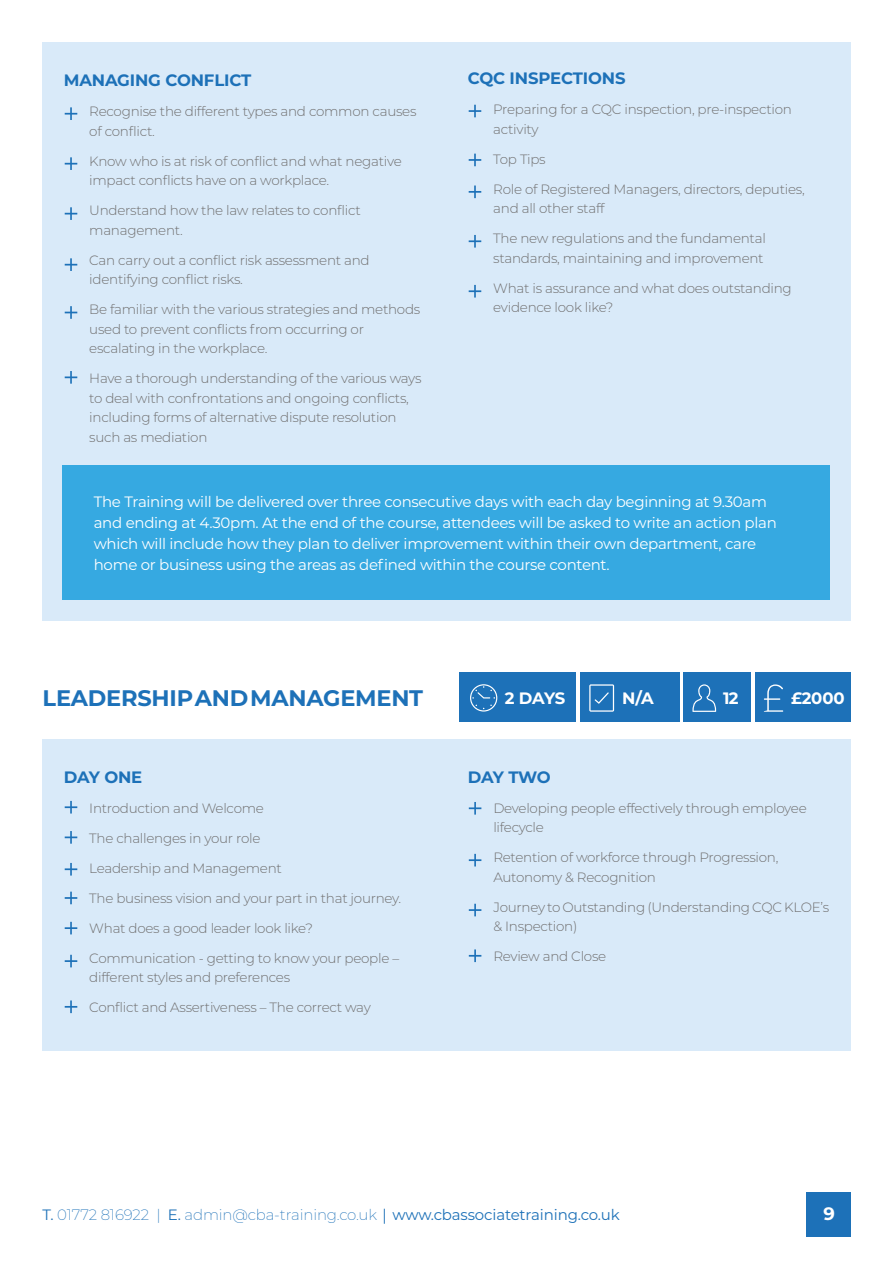
<style>
.page{position:relative;width:893px;height:1263px;background:#fff}
.page>*{position:absolute;margin:0;border:0;box-sizing:border-box;transform-origin:0 0}
.t1{font:700 22.5px "Montserrat";letter-spacing:-.01em;color:#1d71b8}
.t2{font:700 18px "Montserrat";color:#fff}
.t3{font:700 16.5px "Montserrat";letter-spacing:-.01em;color:#1d71b8}
.t4{font:700 16.5px "Montserrat";letter-spacing:-.015em;color:#fff}
.t5{font:15px/21px "Montserrat";letter-spacing:-.02em;color:#fff}
.t6{font:200 15px "Montserrat";letter-spacing:-.01em;color:#1d71b8}
.t7{font:300 13.5px/19.5px "Montserrat";letter-spacing:-.02em;color:#706f6f}
.s1{font-weight:400}
.s2{font-family:"Myriad Pro";font-weight:400}
</style>
<div class="page">
<div style="left:43px;top:43px;width:808px;height:578px;background:#d9eaf9"></div>
<div style="left:806px;top:1192px;width:44px;height:44px;background:#1d71b8"></div>
<svg style="left:65px;top:107px;width:12px;height:13px"></svg>
<svg style="left:469px;top:105px;width:12px;height:12px"></svg>
<svg style="left:469px;top:154px;width:12px;height:12px"></svg>
<svg style="left:469px;top:185px;width:12px;height:13px"></svg>
<svg style="left:469px;top:235px;width:12px;height:13px"></svg>
<svg style="left:469px;top:285px;width:12px;height:13px"></svg>
<svg style="left:65px;top:157px;width:12px;height:13px"></svg>
<svg style="left:65px;top:207px;width:12px;height:13px"></svg>
<svg style="left:65px;top:258px;width:12px;height:13px"></svg>
<svg style="left:65px;top:306px;width:12px;height:13px"></svg>
<svg style="left:65px;top:371px;width:12px;height:13px"></svg>
<div style="left:63px;top:465px;width:767px;height:135px;background:#36a9e1"></div>
<div style="left:42px;top:739px;width:808px;height:311px;background:#d9eaf9"></div>
<div style="left:459px;top:672px;width:116px;height:50px;background:#1d71b8"></div>
<svg style="left:470px;top:684px;width:27px;height:27px"></svg>
<div style="left:580px;top:672px;width:100px;height:50px;background:#1d71b8"></div>
<svg style="left:589px;top:684px;width:25px;height:28px"></svg>
<div style="left:755px;top:672px;width:96px;height:50px;background:#1d71b8"></div>
<svg style="left:764px;top:684px;width:19px;height:28px"></svg>
<div style="left:683px;top:672px;width:68px;height:50px;background:#1d71b8"></div>
<svg style="left:692px;top:684px;width:24px;height:28px"></svg>
<svg style="left:469px;top:802px;width:12px;height:13px"></svg>
<svg style="left:65px;top:801px;width:12px;height:12px"></svg>
<svg style="left:469px;top:854px;width:12px;height:12px"></svg>
<svg style="left:65px;top:831px;width:12px;height:13px"></svg>
<svg style="left:65px;top:863px;width:12px;height:12px"></svg>
<svg style="left:65px;top:892px;width:12px;height:12px"></svg>
<svg style="left:469px;top:904px;width:12px;height:12px"></svg>
<svg style="left:65px;top:922px;width:12px;height:12px"></svg>
<svg style="left:469px;top:949px;width:12px;height:13px"></svg>
<svg style="left:65px;top:955px;width:12px;height:12px"></svg>
<svg style="left:65px;top:1000px;width:12px;height:13px"></svg>
<p class="t3" style="left:64px;top:72px;width:189px">MANAGING CONFLICT</p>
<p class="t7" style="left:89px;top:102px;width:329px">Recognise the different types and common causes of conflict.</p>
<p class="t7" style="left:89px;top:152px;width:314px">Know who is at risk of conflict and what negative impact conflicts have on a workplace.</p>
<p class="t7" style="left:89px;top:201px;width:273px">Understand how the law relates to conflict management.</p>
<p class="t7" style="left:89px;top:251px;width:282px">Can carry out a conflict risk assessment and identifying conflict risks.</p>
<p class="t7" style="left:89px;top:300px;width:333px">Be familiar with the various strategies and methods used to prevent conflicts from occurring or escalating in the workplace.</p>
<p class="t7" style="left:89px;top:369px;width:334px">Have a thorough understanding of the various ways to deal with confrontations and ongoing conflicts, including forms of alternative dispute resolution such as mediation</p>
<p class="t3" style="left:468px;top:71px;width:159px">CQC INSPECTIONS</p>
<p class="t7" style="left:493px;top:100px;width:300px">Preparing for a CQC inspection, pre-inspection activity</p>
<p class="t7" style="left:493px;top:150px;width:54px">Top Tips</p>
<p class="t7" style="left:493px;top:180px;width:313px">Role of Registered Managers, directors, deputies, and all other staff</p>
<p class="t7" style="left:493px;top:229px;width:274px">The new regulations and the fundamental standards, maintaining and improvement</p>
<p class="t7" style="left:493px;top:279px;width:300px">What is assurance and what does outstanding evidence look like?</p>
<p class="t5" style="left:94px;top:492px;width:685px">The Training will be delivered over three consecutive days with each day beginning at 9.30am and ending at 4.30pm. At the end of the course, attendees will be asked to write an action plan which will include how they plan to deliver improvement within their own department, care home or business using the areas as defined within the course content.</p>
<h1 class="t1" style="left:43px;top:687px;width:382px">LEADERSHIP AND MANAGEMENT</h1>
<p class="t4" style="left:505px;top:690px;width:62px">2 DAYS</p>
<p class="t4" style="left:622px;top:690px;width:33px">N/A</p>
<p class="t4" style="left:723px;top:690px;width:14px">12</p>
<p class="t4" style="left:791px;top:690px;width:55px">£2000</p>
<p class="t3" style="left:64px;top:769px;width:80px">DAY ONE</p>
<p class="t7" style="left:89px;top:799px;width:176px">Introduction and Welcome</p>
<p class="t7" style="left:89px;top:829px;width:173px">The challenges in your role</p>
<p class="t7" style="left:89px;top:859px;width:194px">Leadership and Management</p>
<p class="t7" style="left:89px;top:889px;width:314px">The business vision and your part in that journey.</p>
<p class="t7" style="left:89px;top:919px;width:225px">What does a good leader look like?</p>
<p class="t7" style="left:89px;top:949px;width:311px">Communication - getting to know your people – different styles and preferences</p>
<p class="t7" style="left:89px;top:998px;width:283px">Conflict and Assertiveness – The correct way</p>
<p class="t3" style="left:468px;top:769px;width:84px">DAY TWO</p>
<p class="t7" style="left:493px;top:799px;width:315px">Developing people effectively through employee lifecycle</p>
<p class="t7" style="left:493px;top:848px;width:286px">Retention of workforce through Progression,<br>Autonomy &amp; Recognition</p>
<p class="t7" style="left:493px;top:898px;width:337px">Journey to Outstanding (Understanding CQC KLOE’s &amp; Inspection)</p>
<p class="t7" style="left:493px;top:947px;width:114px">Review and Close</p>
<p class="t6" style="left:43px;top:1209px;width:579px"><span class="s1">T.</span> 01772 816922 | <span class="s1">E.</span> admin@cba-training.co.uk <span class="s2">|</span> <span class="s1">www.cbassociatetraining.co.uk</span></p>
<h2 class="t2" style="left:823px;top:1205px;width:13px">9</h2>
</div>
